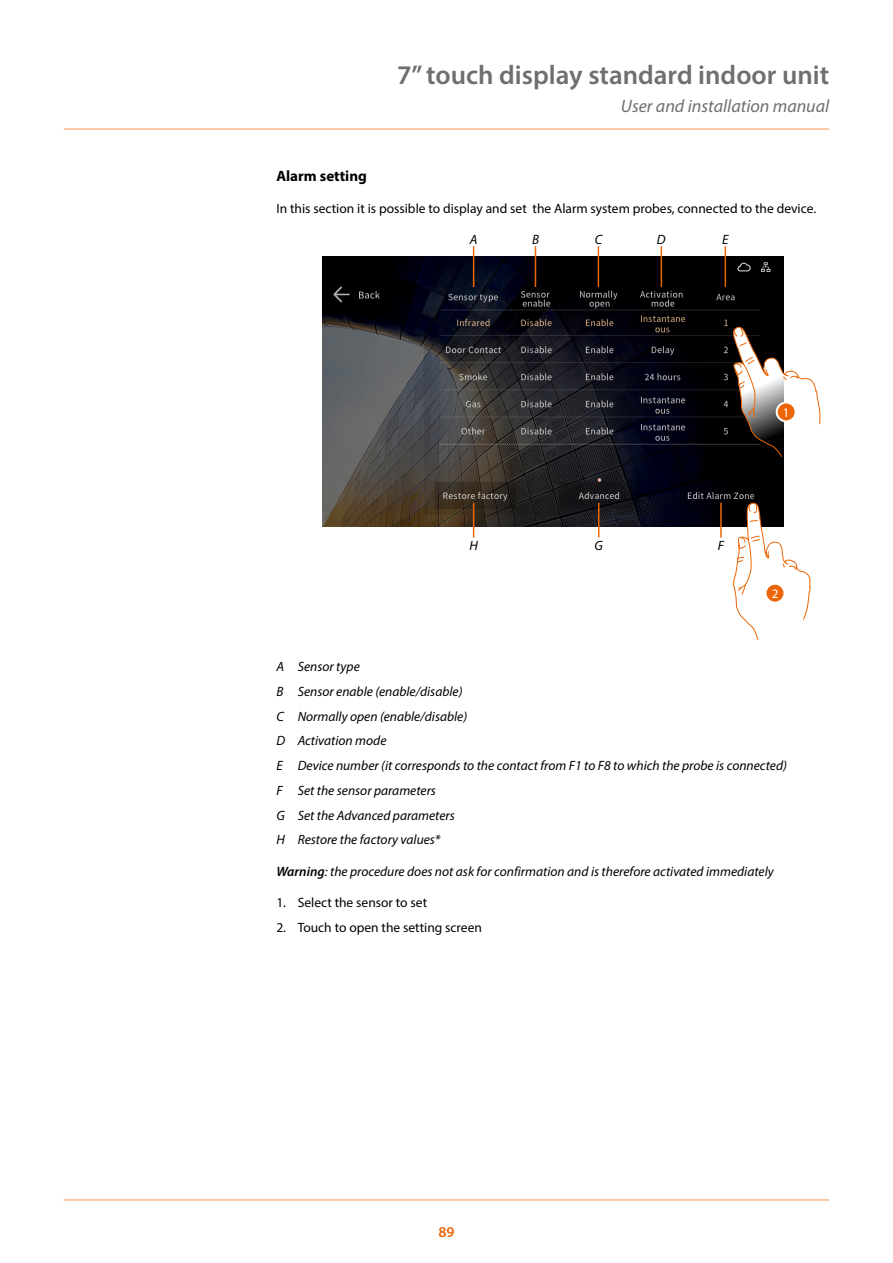
<style>
.page{position:relative;width:893px;height:1263px;background:#fff}
.page>*{position:absolute;margin:0;border:0;box-sizing:border-box;transform-origin:0 0}
.t1{font:600 27px "Myriad Pro";color:#706f6f}
.t2{font:italic 18px "Myriad Pro";color:#706f6f}
.t3{font:700 15px "Myriad Pro";color:#000}
.t4{font:600 15px "Myriad Pro";color:#ec6608}
.t5{font:italic 13.5px/24.8px "Myriad Pro";color:#000}
.t6{font:13.5px "Myriad Pro";color:#000}
.t7{font:13.05px "Myriad Pro";color:#fff}
.s1{font-weight:600}
</style>
<div class="page">
<hr style="left:64px;top:128px;width:765px;height:2px;background:#f8b887">
<hr style="left:64px;top:1199px;width:765px;height:2px;background:#f8b887">
<img style="left:322px;top:257px;width:461px;height:270px">
<hr style="left:725px;top:246px;width:1px;height:41px;background:#ec6608">
<hr style="left:661px;top:246px;width:1px;height:41px;background:#ec6608">
<hr style="left:598px;top:246px;width:1px;height:41px;background:#ec6608">
<hr style="left:535px;top:246px;width:1px;height:41px;background:#ec6608">
<hr style="left:473px;top:246px;width:1px;height:41px;background:#ec6608">
<hr style="left:473px;top:503px;width:1px;height:34px;background:#ec6608">
<hr style="left:598px;top:503px;width:1px;height:34px;background:#ec6608">
<hr style="left:720px;top:503px;width:2px;height:34px;background:#ec6608">
<svg style="left:733px;top:503px;width:78px;height:137px"></svg>
<svg style="left:764px;top:583px;width:21px;height:20px"></svg>
<div style="left:766px;top:585px;width:17px;height:17px;background:#ec6608;border-radius:50%"></div>
<svg style="left:733px;top:326px;width:87px;height:132px"></svg>
<svg style="left:776px;top:402px;width:21px;height:20px"></svg>
<div style="left:778px;top:403px;width:17px;height:17px;background:#ec6608;border-radius:50%"></div>
<h1 class="t1" style="left:397px;top:58px;width:434px">7” touch display standard indoor unit</h1>
<h2 class="t2" style="left:621px;top:95px;width:210px">User and installation manual</h2>
<p class="t3" style="left:276px;top:166px;width:92px">Alarm setting</p>
<p class="t6" style="left:276px;top:200px;width:541px">In this section it is possible to display and set the Alarm system probes, connected to the device.</p>
<p class="t5" style="left:470px;top:227px;width:9px">A</p>
<p class="t5" style="left:532px;top:227px;width:9px">B</p>
<p class="t5" style="left:595px;top:227px;width:9px">C</p>
<p class="t5" style="left:657px;top:227px;width:10px">D</p>
<p class="t5" style="left:722px;top:227px;width:8px">E</p>
<p class="t7" style="left:783px;top:404px;width:8px">1</p>
<p class="t5" style="left:469px;top:533px;width:10px">H</p>
<p class="t5" style="left:594px;top:533px;width:10px">G</p>
<p class="t5" style="left:718px;top:533px;width:8px">F</p>
<p class="t7" style="left:772px;top:586px;width:8px">2</p>
<p class="t5" style="left:276px;top:654px;width:512px">A Sensor type<br>B Sensor enable (enable/disable)<br>C Normally open (enable/disable)<br>D Activation mode<br>E Device number (it corresponds to the contact from F1 to F8 to which the probe is connected)<br>F Set the sensor parameters<br>G Set the Advanced parameters<br>H Restore the factory values*</p>
<p class="t5" style="left:276px;top:858px;width:499px"><span class="s1">Warning</span>: the procedure does not ask for confirmation and is therefore activated immediately</p>
<p class="t6" style="left:276px;top:894px;width:152px">1. Select the sensor to set</p>
<p class="t6" style="left:276px;top:919px;width:207px">2. Touch to open the setting screen</p>
<p class="t4" style="left:438px;top:1222px;width:18px">89</p>
</div>
